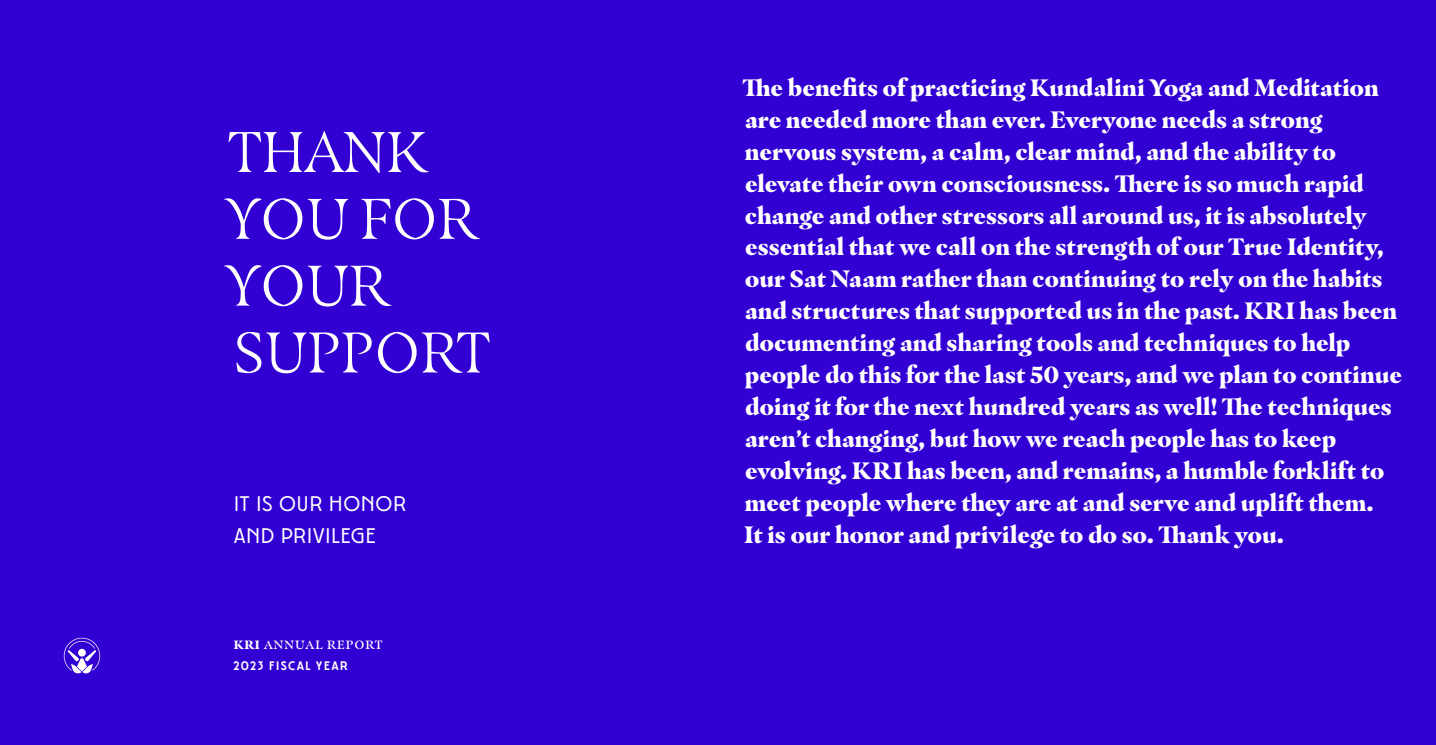
<style>
.page{position:relative;width:1436px;height:745px;background:#fff}
.page>*{position:absolute;margin:0;border:0;box-sizing:border-box;transform-origin:0 0}
.t1{font:300 57px/66.8px "Masqualero";letter-spacing:-.01em;color:#fff}
.t2{font:900 23.62px/31.9px "Masqualero";letter-spacing:-.01em;color:#fff}
.t3{font:21px/31.9px "Artnoova";letter-spacing:.04em;color:#fff}
.t4{font:600 12px "Masqualero";letter-spacing:.08em;color:#fff}
.t5{font:600 12px "Artnoova";letter-spacing:.12em;color:#fff}
.s1{font-weight:900}
</style>
<div class="page">
<div style="left:0;top:0;width:1435px;height:744px;background:#3200d2"></div>
<svg style="left:64px;top:637px;width:36px;height:36px"></svg>
<h1 class="t1" style="left:225px;top:118px;width:267px">THANK<br>YOU FOR<br>YOUR<br>SUPPORT</h1>
<p class="t3" style="left:234px;top:487px;width:174px">IT IS OUR HONOR<br>AND PRIVILEGE</p>
<p class="t4" style="left:234px;top:637px;width:150px"><span class="s1">KRI</span> ANNUAL REPORT</p>
<p class="t5" style="left:233px;top:659px;width:116px">2023 FISCAL YEAR</p>
<p class="t2" style="left:742px;top:71px;width:661px">The benefits of practicing Kundalini Yoga and Meditation are needed more than ever. Everyone needs a strong nervous system, a calm, clear mind, and the ability to elevate their own consciousness. There is so much rapid change and other stressors all around us, it is absolutely essential that we call on the strength of our True Identity, our Sat Naam rather than continuing to rely on the habits and structures that supported us in the past. KRI has been documenting and sharing tools and techniques to help people do this for the last 50 years, and we plan to continue doing it for the next hundred years as well! The techniques aren’t changing, but how we reach people has to keep evolving. KRI has been, and remains, a humble forklift to meet people where they are at and serve and uplift them.<br>It is our honor and privilege to do so. Thank you.</p>
</div>
